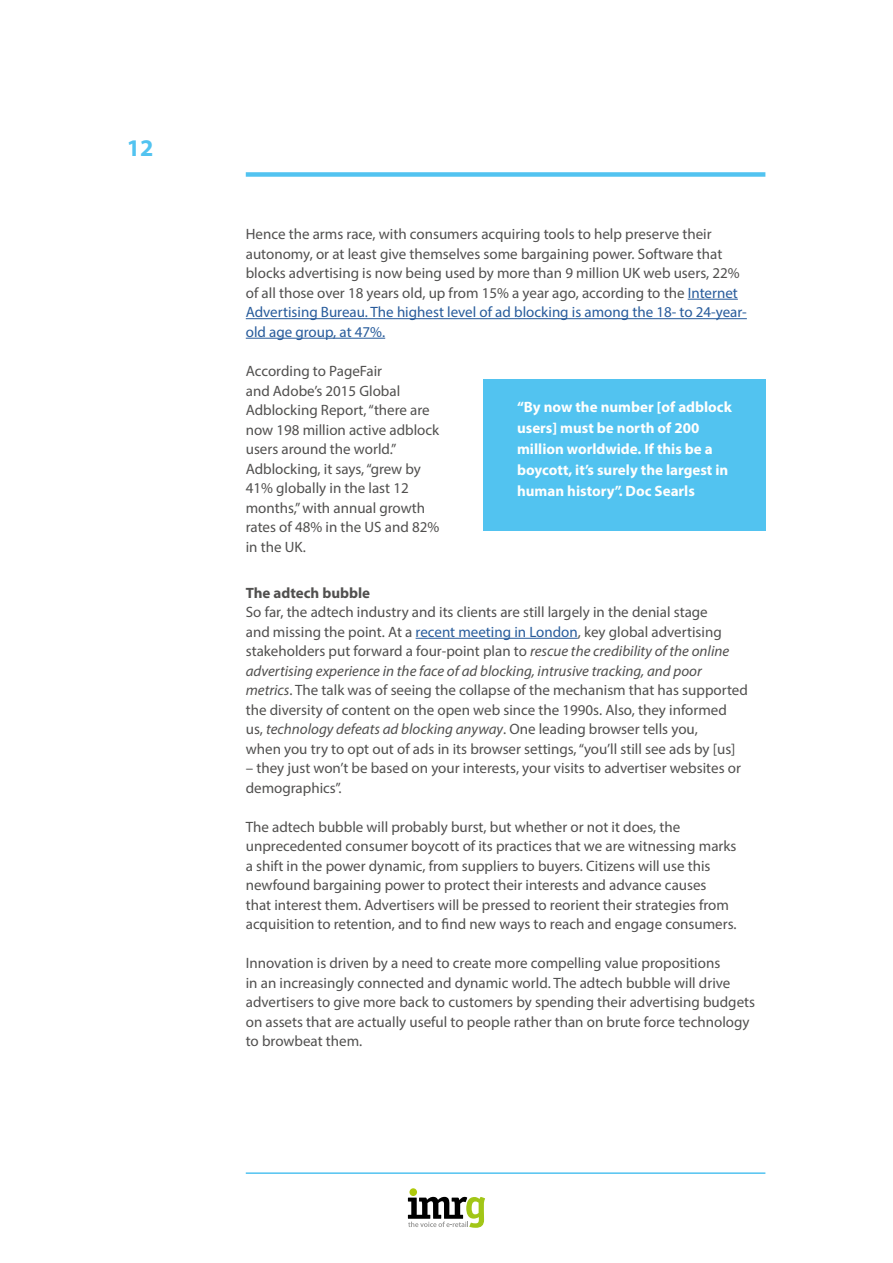
<style>
.page{position:relative;width:893px;height:1263px;background:#fff}
.page>*{position:absolute;margin:0;border:0;box-sizing:border-box;transform-origin:0 0}
.t1{font:700 24px "Myriad Pro";color:#52c3f0}
.t2{font:15px/19.5px "Myriad Pro";color:#51504f}
.t3{font:700 15px/21px "Myriad Pro";color:#fffffe}
.t4{font:700 15px "Myriad Pro";color:#51504f}
.s1{color:#275b9b}
.s2{font-style:italic}
</style>
<div class="page">
<div style="left:483px;top:379px;width:282px;height:151px;background:#52c3f0"></div>
<div style="left:246px;top:172px;width:519px;height:5px;background:#52c3f0"></div>
<hr style="left:246px;top:1172px;width:519px;height:2px;background:#52c3f0">
<div style="left:409px;top:1188px;width:8px;height:8px;background:#afca0b;border-radius:50%"></div>
<svg style="left:408px;top:1197px;width:77px;height:31px"></svg>
<hr style="left:688px;top:299px;width:50px;height:1px;background:#275b9b">
<hr style="left:246px;top:318px;width:501px;height:1px;background:#275b9b">
<hr style="left:246px;top:338px;width:139px;height:1px;background:#275b9b">
<hr style="left:416px;top:638px;width:162px;height:1px;background:#275b9b">
<h1 class="t1" style="left:127px;top:132px;width:28px">12</h1>
<p class="t2" style="left:246px;top:224px;width:503px">Hence the arms race, with consumers acquiring tools to help preserve their autonomy, or at least give themselves some bargaining power. Software that blocks advertising is now being used by more than 9 million UK web users, 22% of all those over 18 years old, up from 15% a year ago, according to the <span class="s1">Internet Advertising Bureau. The highest level of ad blocking is among the 18- to 24-year&shy;old age group, at 47%.</span></p>
<p class="t2" style="left:246px;top:361px;width:195px">According to PageFair<br>and Adobe’s 2015 Global<br>Adblocking Report, “there are now 198 million active adblock users around the world.”<br>Adblocking, it says, “grew by<br>41% globally in the last 12 months,” with annual growth rates of 48% in the US and 82% in the UK.</p>
<p class="t3" style="left:517px;top:396px;width:216px">“By now the number [of adblock users] must be north of 200 million worldwide. If this be a boycott, it’s surely the largest in human history”. Doc Searls</p>
<p class="t4" style="left:246px;top:583px;width:126px">The adtech bubble</p>
<p class="t2" style="left:246px;top:602px;width:504px">So far, the adtech industry and its clients are still largely in the denial stage<br>and missing the point. At a <span class="s1">recent meeting in London</span>, key global advertising stakeholders put forward a four-point plan to <span class="s2">rescue the credibility of the online advertising experience in the face of ad blocking, intrusive tracking, and poor metrics</span>. The talk was of seeing the collapse of the mechanism that has supported the diversity of content on the open web since the 1990s. Also, they informed<br>us, <span class="s2">technology defeats ad blocking anyway</span>. One leading browser tells you,<br>when you try to opt out of ads in its browser settings, “you’ll still see ads by [us]</p>
<p class="t2" style="left:246px;top:758px;width:497px">– they just won’t be based on your interests, your visits to advertiser websites or demographics”.</p>
<p class="t2" style="left:246px;top:817px;width:492px">The adtech bubble will probably burst, but whether or not it does, the unprecedented consumer boycott of its practices that we are witnessing marks a shift in the power dynamic, from suppliers to buyers. Citizens will use this newfound bargaining power to protect their interests and advance causes<br>that interest them. Advertisers will be pressed to reorient their strategies from acquisition to retention, and to find new ways to reach and engage consumers.</p>
<p class="t2" style="left:246px;top:953px;width:511px">Innovation is driven by a need to create more compelling value propositions<br>in an increasingly connected and dynamic world. The adtech bubble will drive advertisers to give more back to customers by spending their advertising budgets on assets that are actually useful to people rather than on brute force technology to browbeat them.</p>
</div>
